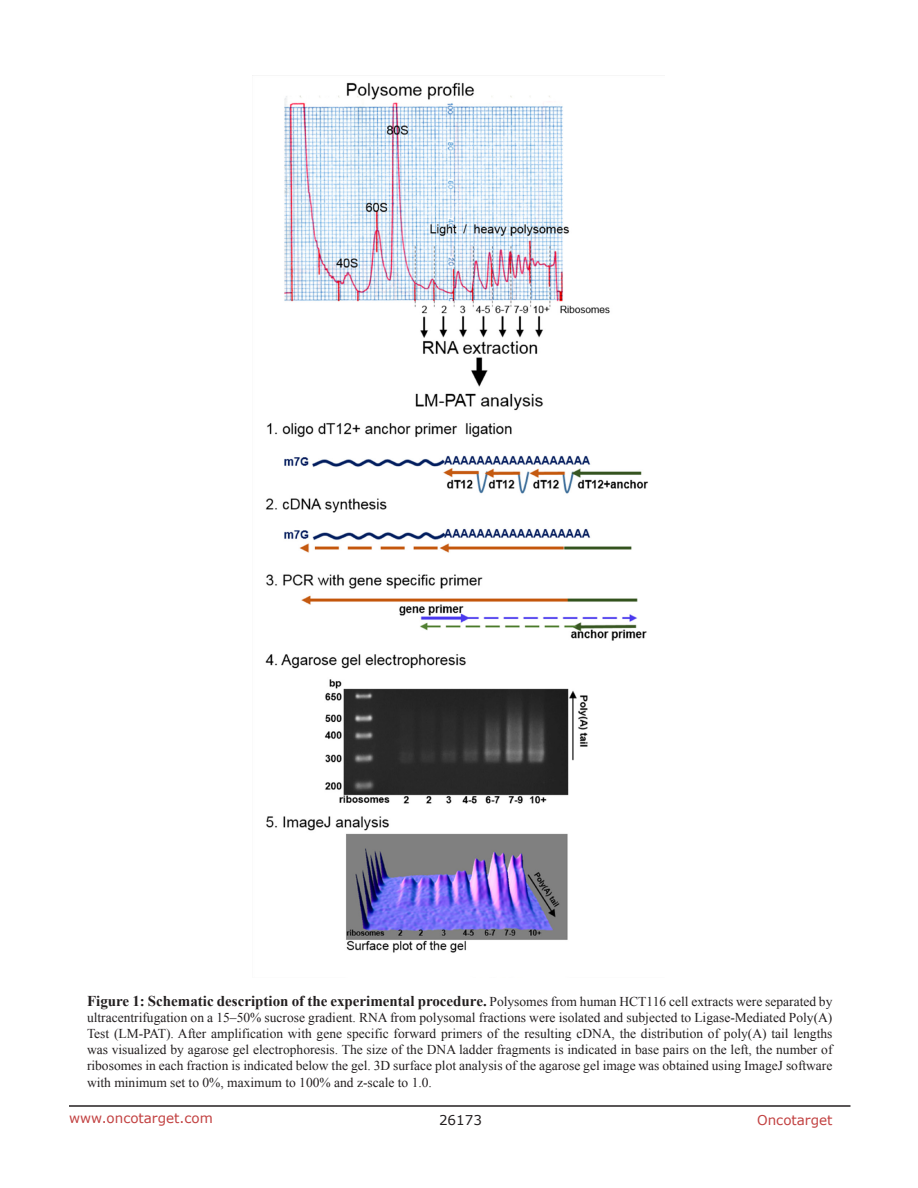
<style>
.page{position:relative;width:918px;height:1188px;background:#fff}
.page>*{position:absolute;margin:0;border:0;box-sizing:border-box;transform-origin:0 0}
.Figuretrx{font:700 15px "Times New Roman";color:#231f20}
.Figuretrx-2{font:13.5px/16.2px "Times New Roman";color:#231f20;text-align:justify}
.t1{font:13.5px "Verdana";color:#c24141}
.t2{font:13.5px "Verdana";color:#231f20}
.s1{font-weight:400;font-size:13.5px}
</style>
<div class="page">
<hr style="left:69px;top:1105px;width:781px;height:2px;background:#231f20">
<img style="left:252px;top:75px;width:397px;height:878px">
<p class="Figuretrx" style="left:87px;top:990px;width:747px">Figure 1: Schematic description of the experimental procedure. <span class="s1">Polysomes from human HCT116 cell extracts were separated by</span></p>
<p class="Figuretrx-2" style="left:87px;top:1009px;width:747px">ultracentrifugation on a 15–50% sucrose gradient. RNA from polysomal fractions were isolated and subjected to Ligase-Mediated Poly(A)<br>Test (LM-PAT). After amplification with gene specific forward primers of the resulting cDNA, the distribution of poly(A) tail lengths was visualized by agarose gel electrophoresis. The size of the DNA ladder fragments is indicated in base pairs on the left, the number of ribosomes in each fraction is indicated below the gel. 3D surface plot analysis of the agarose gel image was obtained using ImageJ software with minimum set to 0%, maximum to 100% and z-scale to 1.0.</p>
<p class="t1" style="left:69px;top:1109px;width:145px">www.oncotarget.com</p>
<p class="t2" style="left:439px;top:1111px;width:44px">26173</p>
<p class="t1" style="left:757px;top:1111px;width:77px">Oncotarget</p>
</div>
